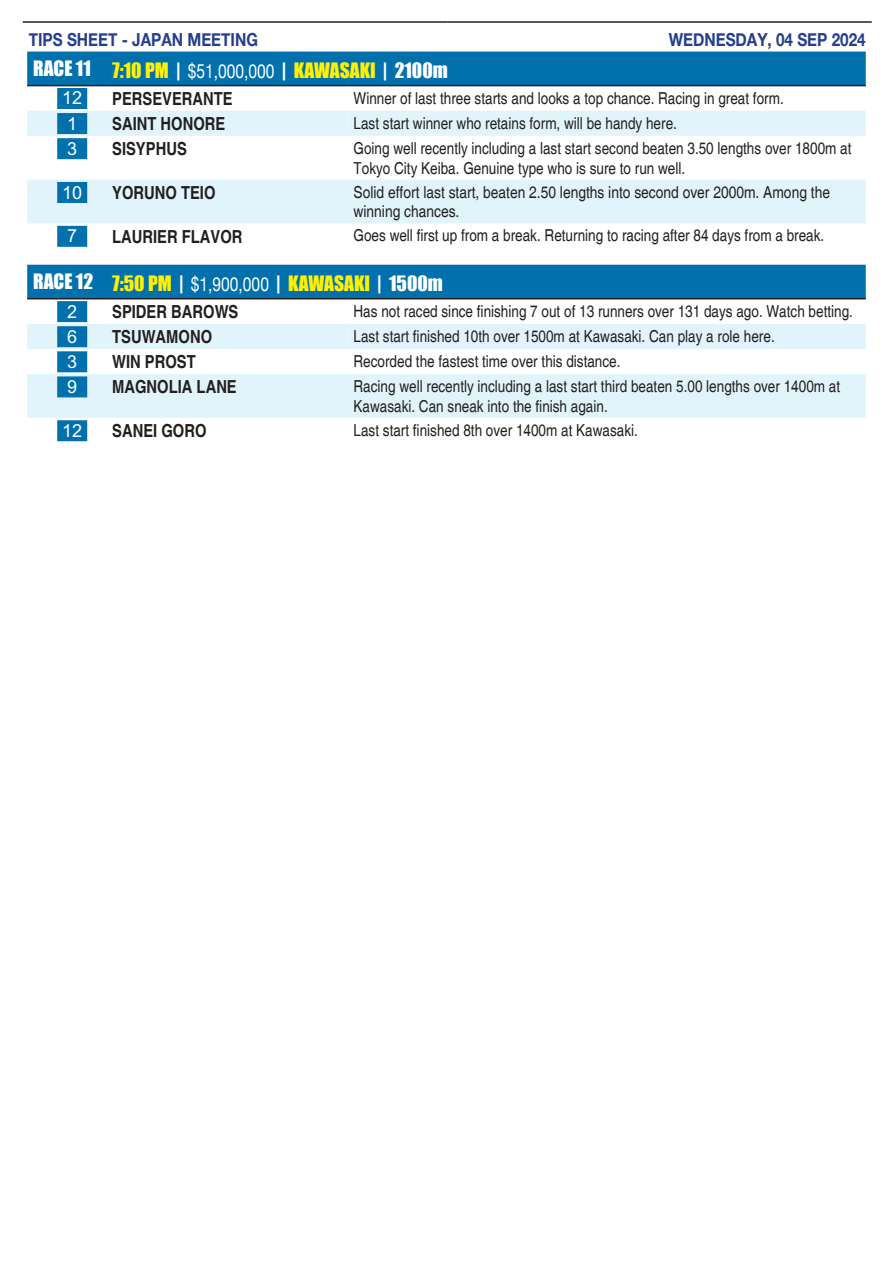
<style>
.page{position:relative;width:893px;height:1263px;background:#fff}
.page>*{position:absolute;margin:0;border:0;box-sizing:border-box;transform-origin:0 0}
.Tips-Analysis-Header{font:19.5px "Impact";color:#fff101}
.Tips-Analysis-Header-2{font:19.5px "Impact";color:#fff}
.t1{font:700 condensed 18px "Helvetica";color:#231f20}
.t2{font:700 18px "Helvetica Neue";color:#253f8e;scale:.85 1}
.Tips-Num{font:700 18px "M Hei HK";color:#fff}
.Tips-Analysis-Body{font:condensed 16.5px/19.8px "Helvetica";color:#231f20}
.s1{color:#fff}
.s2{font-family:"Helvetica Neue";color:#fff}
</style>
<div class="page">
<hr style="left:23px;top:21px;width:424px;height:2px;background:#231f20">
<hr style="left:447px;top:21px;width:425px;height:2px;background:#231f20">
<div style="left:27px;top:52px;width:839px;height:33px;background:#0071ad"></div>
<svg style="left:27px;top:111px;width:839px;height:112px;fill:#e1f4fc"></svg>
<hr style="left:27px;top:85px;width:79px;height:1px;background:#231f20">
<hr style="left:106px;top:85px;width:242px;height:1px;background:#231f20">
<hr style="left:348px;top:85px;width:518px;height:1px;background:#231f20">
<div style="left:57px;top:88px;width:30px;height:21px;background:#0071ad"></div>
<div style="left:57px;top:113px;width:30px;height:21px;background:#0071ad"></div>
<div style="left:57px;top:138px;width:30px;height:21px;background:#0071ad"></div>
<div style="left:57px;top:182px;width:30px;height:21px;background:#0071ad"></div>
<div style="left:57px;top:226px;width:30px;height:21px;background:#0071ad"></div>
<div style="left:27px;top:265px;width:839px;height:33px;background:#0071ad"></div>
<svg style="left:27px;top:324px;width:839px;height:94px;fill:#e1f4fc"></svg>
<hr style="left:27px;top:298px;width:79px;height:1px;background:#231f20">
<hr style="left:106px;top:298px;width:242px;height:1px;background:#231f20">
<hr style="left:348px;top:298px;width:518px;height:1px;background:#231f20">
<div style="left:57px;top:301px;width:30px;height:21px;background:#0071ad"></div>
<div style="left:57px;top:326px;width:30px;height:21px;background:#0071ad"></div>
<div style="left:57px;top:351px;width:30px;height:21px;background:#0071ad"></div>
<div style="left:57px;top:376px;width:30px;height:21px;background:#0071ad"></div>
<div style="left:57px;top:420px;width:30px;height:21px;background:#0071ad"></div>
<p class="t2" style="left:29px;top:28px;width:271px">TIPS SHEET - JAPAN MEETING</p>
<p class="t2" style="left:669px;top:28px;width:233px">WEDNESDAY, 04 SEP 2024</p>
<p class="Tips-Analysis-Header-2" style="left:33px;top:53px;width:59px">RACE 11</p>
<p class="Tips-Analysis-Header" style="left:112px;top:55px;width:337px">7:10 PM <span class="s1">|</span> <span class="s2">$51,000,000</span> <span class="s1">|</span> KAWASAKI <span class="s1">| 2100m</span></p>
<p class="Tips-Num" style="left:62px;top:85px;width:22px">12</p>
<p class="t1" style="left:112px;top:87px;width:122px">PERSEVERANTE</p>
<p class="Tips-Analysis-Body" style="left:354px;top:88px;width:432px">Winner of last three starts and looks a top chance. Racing in great form.</p>
<p class="Tips-Num" style="left:67px;top:110px;width:12px">1</p>
<p class="t1" style="left:112px;top:113px;width:115px">SAINT HONORE</p>
<p class="Tips-Analysis-Body" style="left:354px;top:113px;width:325px">Last start winner who retains form, will be handy here.</p>
<p class="Tips-Num" style="left:67px;top:135px;width:12px">3</p>
<p class="t1" style="left:112px;top:138px;width:76px">SISYPHUS</p>
<p class="Tips-Analysis-Body" style="left:354px;top:138px;width:499px">Going well recently including a last start second beaten 3.50 lengths over 1800m at<br>Tokyo City Keiba. Genuine type who is sure to run well.</p>
<p class="Tips-Num" style="left:62px;top:179px;width:22px">10</p>
<p class="t1" style="left:112px;top:181px;width:105px">YORUNO TEIO</p>
<p class="Tips-Analysis-Body" style="left:354px;top:182px;width:478px">Solid effort last start, beaten 2.50 lengths into second over 2000m. Among the winning chances.</p>
<p class="Tips-Num" style="left:67px;top:223px;width:12px">7</p>
<p class="t1" style="left:112px;top:225px;width:132px">LAURIER FLAVOR</p>
<p class="Tips-Analysis-Body" style="left:354px;top:226px;width:472px">Goes well first up from a break. Returning to racing after 84 days from a break.</p>
<p class="Tips-Analysis-Header-2" style="left:33px;top:267px;width:61px">RACE 12</p>
<p class="Tips-Analysis-Header" style="left:112px;top:268px;width:332px">7:50 PM <span class="s1">|</span> <span class="s2">$1,900,000</span> <span class="s1">|</span> KAWASAKI <span class="s1">| 1500m</span></p>
<p class="Tips-Num" style="left:67px;top:298px;width:12px">2</p>
<p class="t1" style="left:112px;top:301px;width:128px">SPIDER BAROWS</p>
<p class="Tips-Analysis-Body" style="left:354px;top:301px;width:501px">Has not raced since finishing 7 out of 13 runners over 131 days ago. Watch betting.</p>
<p class="Tips-Num" style="left:67px;top:323px;width:12px">6</p>
<p class="t1" style="left:112px;top:326px;width:102px">TSUWAMONO</p>
<p class="Tips-Analysis-Body" style="left:354px;top:326px;width:423px">Last start finished 10th over 1500m at Kawasaki. Can play a role here.</p>
<p class="Tips-Num" style="left:67px;top:348px;width:12px">3</p>
<p class="t1" style="left:112px;top:351px;width:85px">WIN PROST</p>
<p class="Tips-Analysis-Body" style="left:354px;top:351px;width:268px">Recorded the fastest time over this distance.</p>
<p class="Tips-Num" style="left:67px;top:373px;width:12px">9</p>
<p class="t1" style="left:112px;top:376px;width:126px">MAGNOLIA LANE</p>
<p class="Tips-Analysis-Body" style="left:354px;top:376px;width:488px">Racing well recently including a last start third beaten 5.00 lengths over 1400m at<br>Kawasaki. Can sneak into the finish again.</p>
<p class="Tips-Num" style="left:62px;top:417px;width:22px">12</p>
<p class="t1" style="left:112px;top:420px;width:96px">SANEI GORO</p>
<p class="Tips-Analysis-Body" style="left:354px;top:420px;width:286px">Last start finished 8th over 1400m at Kawasaki.</p>
</div>
